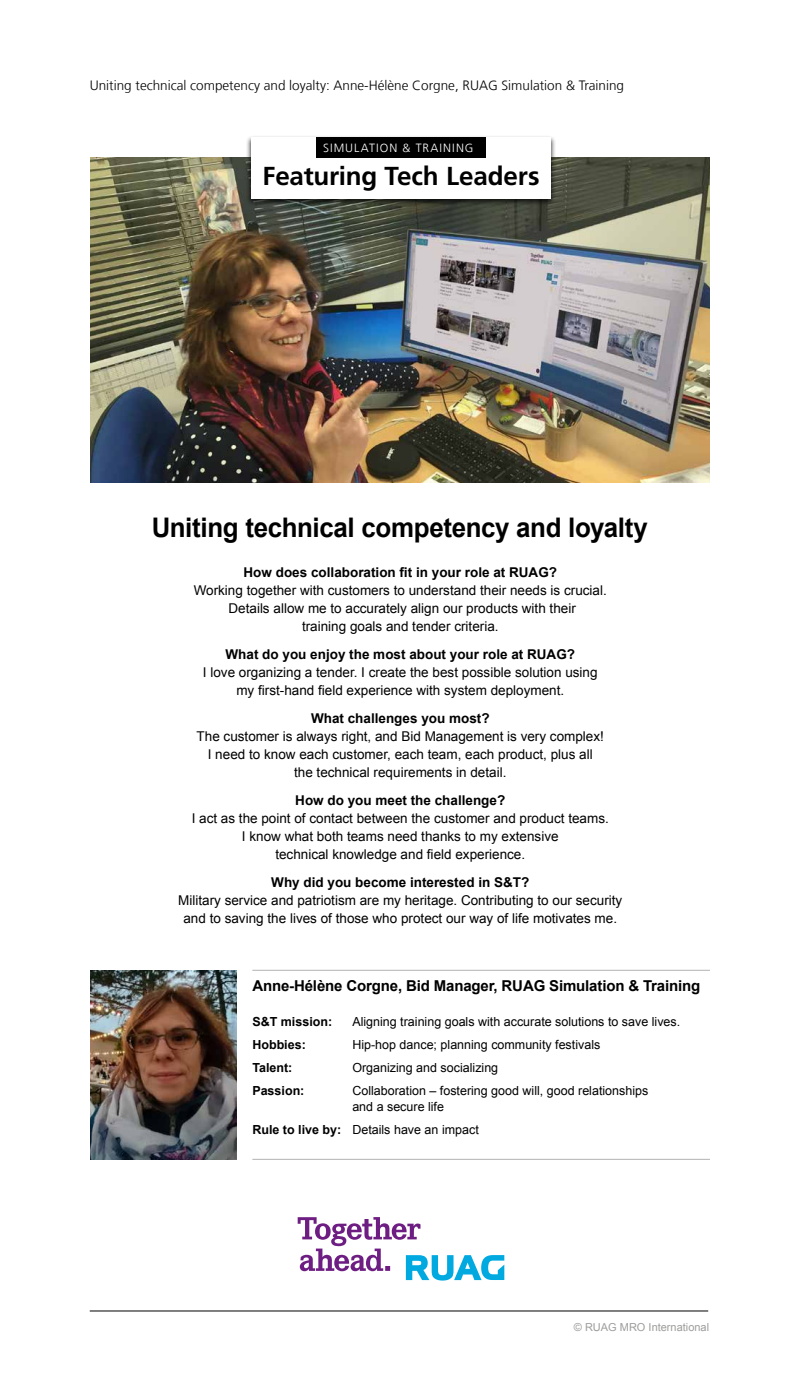
<style>
.page{position:relative;width:800px;height:1400px;background:#fff}
.page>*{position:absolute;margin:0;border:0;box-sizing:border-box;transform-origin:0 0}
.t1{font:700 27px "Arial";letter-spacing:-.015em;color:#000;scale:.96 1}
.t2{font:700 26px "Frutiger LT Com";letter-spacing:-.01em;color:#000}
.t3{font:700 15px "Arial";letter-spacing:-.01em;color:#000}
.t4{font:13.5px/18px "Arial";color:#000;text-align:center}
.t5{font:700 13.5px "Arial";color:#000}
.t6{font:300 13.5px "Frutiger LT Com";color:#000}
.t7{font:12.5px/16px "Arial";color:#000}
.t8{font:700 12.5px "Arial";color:#000}
.t9{font:300 11.9px "Frutiger LT Com";letter-spacing:.085em;color:#fff}
.t10{font:11px "Arial";color:#9d9d9c}
.s1{font-weight:700}
</style>
<div class="page">
<img style="left:90px;top:158px;width:620px;height:324px">
<hr style="left:90px;top:1311px;width:618px;height:1px;background:#000">
<div style="left:246px;top:135px;width:310px;height:71px;background:#000;opacity:.75"></div>
<div style="left:251px;top:137px;width:300px;height:62px;background:#fff"></div>
<div style="left:316px;top:137px;width:170px;height:20px;background:#000"></div>
<hr style="left:252px;top:970px;width:458px;height:1px;background:#b3b2b2">
<hr style="left:252px;top:1159px;width:458px;height:1px;background:#b3b2b2">
<svg style="left:298px;top:1217px;width:206px;height:64px"></svg>
<img style="left:90px;top:970px;width:147px;height:190px">
<p class="t6" style="left:90px;top:77px;width:536px">Uniting technical competency and loyalty: Anne-Hélène Corgne, RUAG Simulation &amp; Training</p>
<p class="t9" style="left:323px;top:140px;width:152px">SIMULATION &amp; TRAINING</p>
<h2 class="t2" style="left:262px;top:161px;width:279px">Featuring Tech Leaders</h2>
<h1 class="t1" style="left:152px;top:510px;width:518px">Uniting technical competency and loyalty</h1>
<p class="t5" style="left:244px;top:563px;width:315px">How does collaboration fit in your role at RUAG?</p>
<p class="t4" style="left:194px;top:581px;width:415px">Working together with customers to understand their needs is crucial.<br>Details allow me to accurately align our products with their<br>training goals and tender criteria.</p>
<p class="t5" style="left:226px;top:645px;width:351px">What do you enjoy the most about your role at RUAG?</p>
<p class="t4" style="left:203px;top:663px;width:396px">I love organizing a tender. I create the best possible solution using my first-hand field experience with system deployment.</p>
<p class="t5" style="left:311px;top:709px;width:180px">What challenges you most?</p>
<p class="t4" style="left:197px;top:727px;width:409px">The customer is always right, and Bid Management is very complex!<br>I need to know each customer, each team, each product, plus all<br>the technical requirements in detail.</p>
<p class="t5" style="left:295px;top:791px;width:212px">How do you meet the challenge?</p>
<p class="t4" style="left:192px;top:809px;width:419px">I act as the point of contact between the customer and product teams.<br>I know what both teams need thanks to my extensive<br>technical knowledge and field experience.</p>
<p class="t5" style="left:271px;top:873px;width:260px">Why did you become interested in S&amp;T?</p>
<p class="t4" style="left:178px;top:891px;width:446px">Military service and patriotism are my heritage. Contributing to our security and to saving the lives of those who protect our way of life motivates me.</p>
<p class="t3" style="left:252px;top:976px;width:450px">Anne-Hélène Corgne, Bid Manager, RUAG Simulation &amp; Training</p>
<p class="t8" style="left:252px;top:1013px;width:81px">S&amp;T mission:</p>
<p class="t7" style="left:352px;top:1013px;width:329px">Aligning training goals with accurate solutions to save lives.</p>
<p class="t8" style="left:252px;top:1036px;width:55px">Hobbies:</p>
<p class="t7" style="left:352px;top:1036px;width:250px">Hip-hop dance; planning community festivals</p>
<p class="t8" style="left:252px;top:1059px;width:42px">Talent:</p>
<p class="t7" style="left:352px;top:1059px;width:147px">Organizing and socializing</p>
<p class="t8" style="left:252px;top:1082px;width:54px">Passion:</p>
<p class="t7" style="left:352px;top:1082px;width:297px">Collaboration – fostering good will, good relationships and a secure life</p>
<p class="t7" style="left:252px;top:1121px;width:228px"><span class="s1">Rule to live by:</span> Details have an impact</p>
<p class="t10" style="left:574px;top:1319px;width:137px">© RUAG MRO International</p>
</div>
